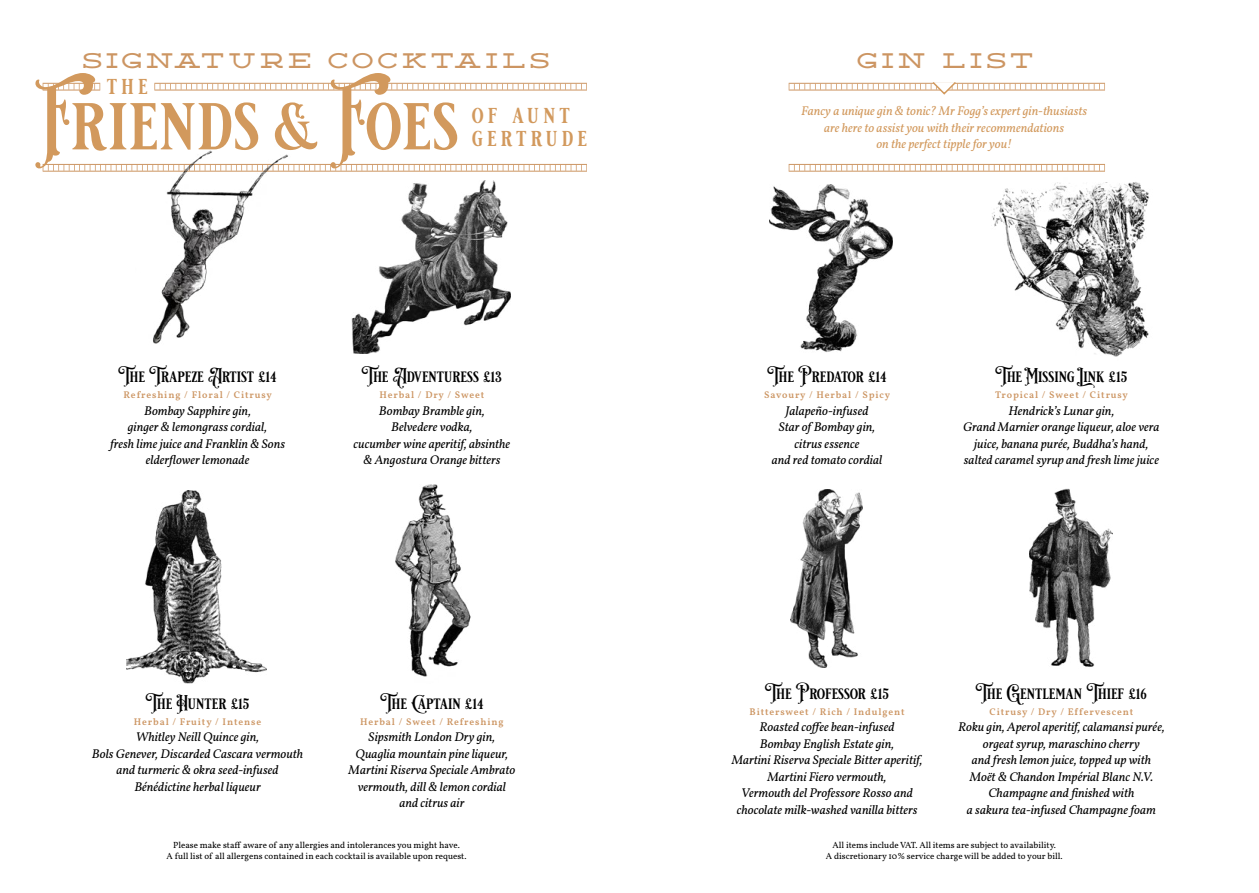
<style>
.page{position:relative;width:1259px;height:893px;background:#fff}
.page>*{position:absolute;margin:0;border:0;box-sizing:border-box;transform-origin:0 0}
.t1{font:66.15px "Royal Signage";letter-spacing:.02em;color:#d2995d}
.t2{font:21.6px/23px "Royal Signage";letter-spacing:.195em;color:#d2995d}
.t3{font:20.1px "Deming E Pc";letter-spacing:.21em;color:#cc9562}
.t4{font:15px "Royal Signage";color:#000}
.t5{font:italic 12.75px/16.5px "Vollkorn";color:#000;text-align:center}
.t6{font:italic 12.75px/16.5px "Vollkorn";color:#d2995d;text-align:center}
.t7{font:600 9.75px "Vollkorn";letter-spacing:.09em;color:#cc9562}
.t8{font:9px/10.5px "Vollkorn";color:#000;text-align:center}
</style>
<div class="page">
<hr style="left:43px;top:171px;width:544px;height:1px;background:#cc9562">
<hr style="left:43px;top:164px;width:544px;height:1px;background:#cc9562">
<svg style="left:43px;top:165px;width:544px;height:6px"></svg>
<hr style="left:788px;top:171px;width:317px;height:1px;background:#cc9562">
<hr style="left:788px;top:164px;width:317px;height:1px;background:#cc9562">
<svg style="left:788px;top:165px;width:176px;height:6px"></svg>
<hr style="left:154px;top:90px;width:433px;height:1px;background:#cc9562">
<hr style="left:154px;top:83px;width:433px;height:1px;background:#cc9562">
<svg style="left:154px;top:84px;width:433px;height:6px"></svg>
<img style="left:352px;top:180px;width:158px;height:174px">
<img style="left:135px;top:150px;width:158px;height:194px">
<hr style="left:43px;top:90px;width:57px;height:1px;background:#cc9562">
<hr style="left:43px;top:83px;width:57px;height:1px;background:#cc9562">
<svg style="left:43px;top:84px;width:57px;height:6px"></svg>
<img style="left:127px;top:490px;width:139px;height:194px">
<img style="left:396px;top:485px;width:75px;height:192px">
<img style="left:964px;top:164px;width:185px;height:193px">
<img style="left:790px;top:490px;width:72px;height:177px">
<img style="left:1029px;top:489px;width:83px;height:178px">
<img style="left:769px;top:185px;width:123px;height:167px">
<svg style="left:788px;top:82px;width:317px;height:13px"></svg>
<h3 class="t3" style="left:82px;top:48px;width:468px">SIGNATURE COCKTAILS</h3>
<h3 class="t3" style="left:857px;top:48px;width:178px">GIN LIST</h3>
<h2 class="t2" style="left:472px;top:104px;width:116px">of aunt gertrude</h2>
<h1 class="t1" style="left:43px;top:70px;width:417px">Friends &amp; Foes</h1>
<h2 class="t2" style="left:107px;top:75px;width:42px">the</h2>
<p class="t6" style="left:801px;top:103px;width:287px">Fancy a unique gin &amp; tonic? Mr Fogg’s expert gin-thusiasts are here to assist you with their recommendations<br>on the perfect tipple for you!</p>
<p class="t4" style="left:118px;top:364px;width:160px">The Trapeze Artist £14</p>
<p class="t7" style="left:124px;top:387px;width:150px">Refreshing / Floral / Citrusy</p>
<p class="t5" style="left:110px;top:402px;width:177px">Bombay Sapphire gin,<br>ginger &amp; lemongrass cordial,<br>fresh lime juice and Franklin &amp; Sons elderflower lemonade</p>
<p class="t4" style="left:362px;top:364px;width:141px">The Adventuress £13</p>
<p class="t7" style="left:379px;top:387px;width:107px">Herbal / Dry / Sweet</p>
<p class="t5" style="left:353px;top:402px;width:158px">Bombay Bramble gin,<br>Belvedere vodka,<br>cucumber wine aperitif, absinthe &amp; Angostura Orange bitters</p>
<p class="t4" style="left:146px;top:691px;width:105px">The Hunter £15</p>
<p class="t7" style="left:134px;top:714px;width:129px">Herbal / Fruity / Intense</p>
<p class="t5" style="left:92px;top:729px;width:213px">Whitley Neill Quince gin,<br>Bols Genever, Discarded Cascara vermouth and turmeric &amp; okra seed-infused<br>Bénédictine herbal liqueur</p>
<p class="t4" style="left:380px;top:691px;width:104px">The Captain £14</p>
<p class="t7" style="left:360px;top:714px;width:145px">Herbal / Sweet / Refreshing</p>
<p class="t5" style="left:349px;top:729px;width:168px">Sipsmith London Dry gin,<br>Quaglia mountain pine liqueur,<br>Martini Riserva Speciale Ambrato vermouth, dill &amp; lemon cordial and citrus air</p>
<p class="t4" style="left:767px;top:364px;width:121px">The Predator £14</p>
<p class="t7" style="left:764px;top:387px;width:128px">Savoury / Herbal / Spicy</p>
<p class="t5" style="left:772px;top:402px;width:112px">Jalapeño-infused<br>Star of Bombay gin, citrus essence<br>and red tomato cordial</p>
<p class="t4" style="left:995px;top:364px;width:133px">The Missing Link £15</p>
<p class="t7" style="left:995px;top:387px;width:134px">Tropical / Sweet / Citrusy</p>
<p class="t5" style="left:963px;top:402px;width:198px">Hendrick’s Lunar gin,<br>Grand Marnier orange liqueur, aloe vera juice, banana purée, Buddha’s hand, salted caramel syrup and fresh lime juice</p>
<p class="t4" style="left:765px;top:681px;width:125px">The Professor £15</p>
<p class="t7" style="left:749px;top:704px;width:157px">Bittersweet / Rich / Indulgent</p>
<p class="t5" style="left:731px;top:719px;width:192px">Roasted coffee bean-infused<br>Bombay English Estate gin,<br>Martini Riserva Speciale Bitter aperitif, Martini Fiero vermouth,<br>Vermouth del Professore Rosso and chocolate milk-washed vanilla bitters</p>
<p class="t4" style="left:976px;top:681px;width:173px">The Gentleman Thief £16</p>
<p class="t7" style="left:989px;top:704px;width:145px">Citrusy / Dry / Effervescent</p>
<p class="t5" style="left:958px;top:719px;width:208px">Roku gin, Aperol aperitif, calamansi purée, orgeat syrup, maraschino cherry<br>and fresh lemon juice, topped up with Moët &amp; Chandon Impérial Blanc N.V.<br>Champagne and finished with<br>a sakura tea-infused Champagne foam</p>
<p class="t8" style="left:167px;top:840px;width:301px">Please make staff aware of any allergies and intolerances you might have.<br>A full list of all allergens contained in each cocktail is available upon request.</p>
<p class="t8" style="left:826px;top:840px;width:238px">All items include VAT. All items are subject to availability.<br>A discretionary 10% service charge will be added to your bill.</p>
</div>
